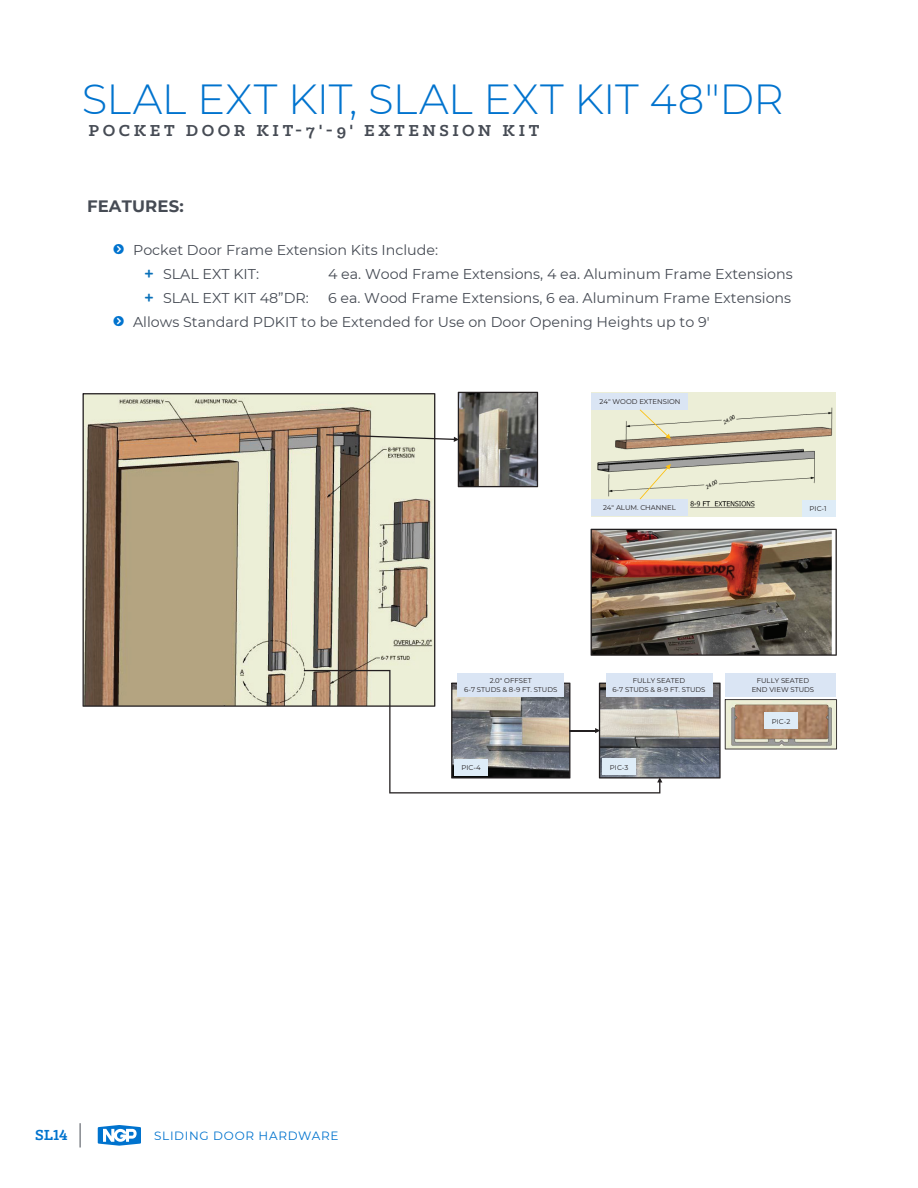
<style>
.page{position:relative;width:918px;height:1188px;background:#fff}
.page>*{position:absolute;margin:0;border:0;box-sizing:border-box;transform-origin:0 0}
.t1{font:300 42px "Montserrat";letter-spacing:-.015em;color:#0073ce}
.t2{font:700 18px "Klinic Slab";letter-spacing:.2em;color:#464b54}
.SMALL_BLUE_SUBHEADS{font:700 16.5px "Montserrat";letter-spacing:.01em;color:#464b54}
.t3{font:700 16.5px "Klinic Slab";color:#0073ce}
.BODY_REG{font:14.25px "Montserrat";color:#464b54}
.t4{font:12px "Montserrat";letter-spacing:.06em;color:#0073ce}
.t5{font:6.9px/8.2px "Montserrat";color:#231f20;text-align:center}
</style>
<div class="page">
<svg style="left:98px;top:1125px;width:43px;height:21px"></svg>
<svg style="left:80px;top:1123px;width:1px;height:25px"></svg>
<svg style="left:83px;top:393px;width:352px;height:314px;background:#b3a48a"></svg>
<img style="left:592px;top:392px;width:244px;height:125px">
<div style="left:592px;top:393px;width:96px;height:17px;background:#dae5f4"></div>
<svg style="left:640px;top:409px;width:31px;height:30px"></svg>
<svg style="left:304px;top:670px;width:356px;height:123px"></svg>
<div style="left:592px;top:499px;width:96px;height:17px;background:#dae5f4"></div>
<svg style="left:640px;top:464px;width:31px;height:35px"></svg>
<img style="left:591px;top:529px;width:246px;height:127px">
<svg style="left:326px;top:392px;width:212px;height:95px;background:#ada89b"></svg>
<div style="left:607px;top:673px;width:106px;height:23px;background:#dae5f4"></div>
<div style="left:458px;top:673px;width:106px;height:23px;background:#dae5f4"></div>
<svg style="left:451px;top:683px;width:386px;height:99px"></svg>
<div style="left:726px;top:673px;width:110px;height:23px;background:#dae5f4"></div>
<div style="left:802px;top:500px;width:34px;height:16px;background:#deecf7"></div>
<div style="left:764px;top:713px;width:34px;height:16px;background:#deecf7"></div>
<div style="left:454px;top:760px;width:34px;height:16px;background:#deecf7"></div>
<div style="left:602px;top:759px;width:34px;height:16px;background:#deecf7"></div>
<p class="t1" style="left:82px;top:71px;width:703px">SLAL EXT KIT, SLAL EXT KIT 48"DR</p>
<p class="t2" style="left:88px;top:119px;width:453px">POCKET DOOR KIT-7'-9' EXTENSION KIT</p>
<p class="SMALL_BLUE_SUBHEADS" style="left:87px;top:194px;width:98px">FEATURES:</p>
<p class="BODY_REG" style="left:133px;top:240px;width:307px">Pocket Door Frame Extension Kits Include:</p>
<p class="BODY_REG" style="left:163px;top:264px;width:97px">SLAL EXT KIT:</p>
<p class="BODY_REG" style="left:328px;top:264px;width:466px">4 ea. Wood Frame Extensions, 4 ea. Aluminum Frame Extensions</p>
<p class="BODY_REG" style="left:163px;top:288px;width:147px">SLAL EXT KIT 48”DR:</p>
<p class="BODY_REG" style="left:328px;top:288px;width:465px">6 ea. Wood Frame Extensions, 6 ea. Aluminum Frame Extensions</p>
<p class="BODY_REG" style="left:133px;top:312px;width:578px">Allows Standard PDKIT to be Extended for Use on Door Opening Heights up to 9'</p>
<p class="t5" style="left:600px;top:397px;width:83px">24" WOOD EXTENSION</p>
<p class="t5" style="left:603px;top:503px;width:74px">24" ALUM. CHANNEL</p>
<p class="t5" style="left:810px;top:504px;width:19px">PIC-1</p>
<p class="t5" style="left:464px;top:676px;width:95px">2.0" OFFSET<br>6-7 STUDS &amp; 8-9 FT. STUDS</p>
<p class="t5" style="left:612px;top:676px;width:95px">FULLY SEATED<br>6-7 STUDS &amp; 8-9 FT. STUDS</p>
<p class="t5" style="left:752px;top:676px;width:64px">FULLY SEATED<br>END VIEW STUDS</p>
<p class="t5" style="left:461px;top:763px;width:21px">PIC-4</p>
<p class="t5" style="left:610px;top:763px;width:20px">PIC-3</p>
<p class="t3" style="left:35px;top:1124px;width:34px">SL14</p>
<p class="t4" style="left:154px;top:1127px;width:186px">SLIDING DOOR HARDWARE</p>
<p class="t5" style="left:772px;top:718px;width:20px">PIC-2</p>
</div>
